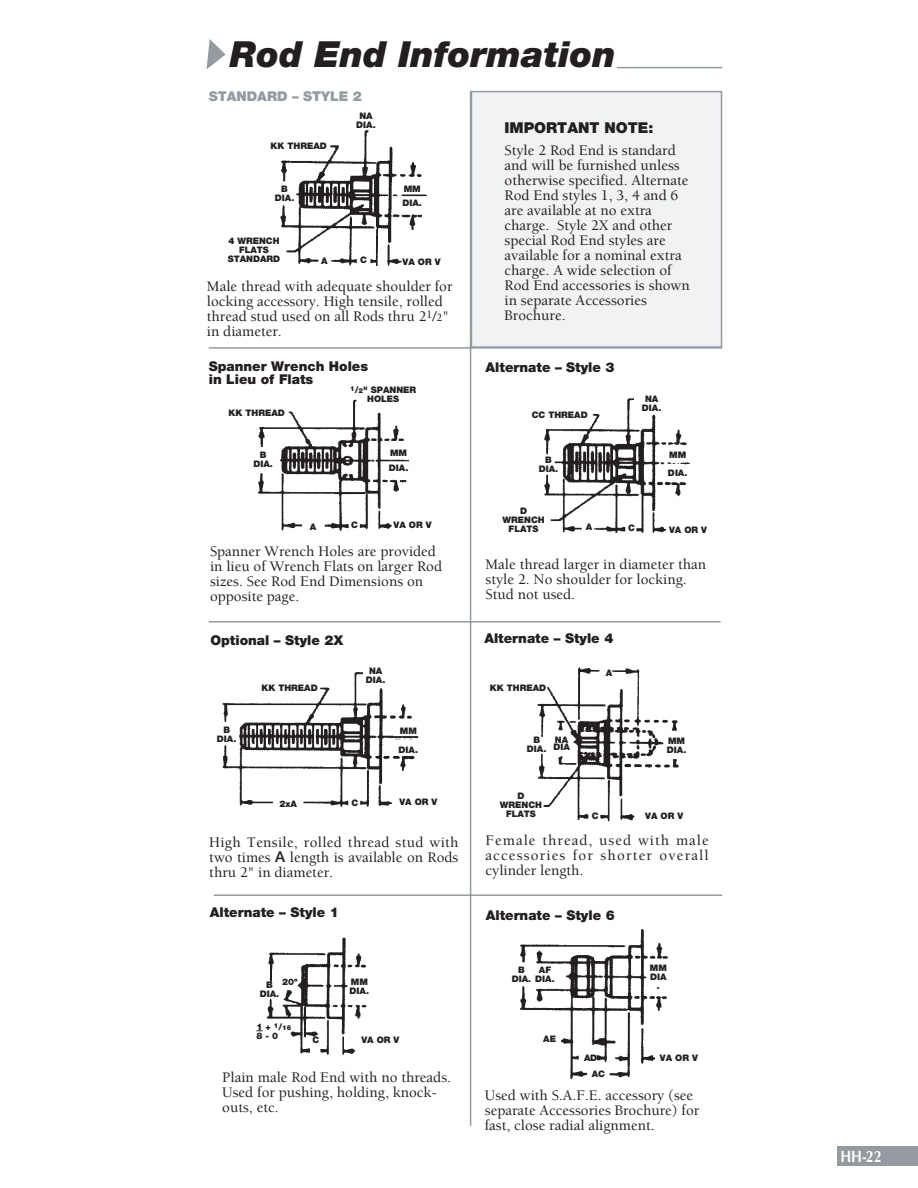
<style>
.page{position:relative;width:918px;height:1188px;background:#fff}
.page>*{position:absolute;margin:0;border:0;box-sizing:border-box;transform-origin:0 0}
.t1{font:italic 900 36px "Helvetica Neue";color:#231f20}
.t2{font:700 16.5px "Optima";color:#fff;scale:.85 1}
.t3{font:500 15px/15px "Berkeley";color:#231f20}
.t4{font:900 15px "Helvetica Neue";color:#231f20}
.t5{font:900 13.5px/13.5px "Helvetica Neue";color:#231f20}
.t6{font:900 13.5px "Helvetica Neue";color:#939ba1}
.t7{font:900 9px/9px "Helvetica Neue";color:#231f20;text-align:center}
.s1{font-size:11.25px}
.s2{font-size:6.75px}
.s3{font-family:"Helvetica Neue"}
</style>
<div class="page">
<hr style="left:617px;top:67px;width:105px;height:1px;background:#939ba1">
<svg style="left:207px;top:39px;width:19px;height:30px"></svg>
<hr style="left:470px;top:91px;width:1px;height:1035px;background:#939ba1">
<hr style="left:209px;top:347px;width:513px;height:2px;background:#939ba1">
<hr style="left:209px;top:621px;width:512px;height:1px;background:#939ba1">
<hr style="left:214px;top:894px;width:508px;height:2px;background:#939ba1">
<img style="left:280px;top:130px;width:147px;height:136px">
<img style="left:257px;top:399px;width:153px;height:132px">
<img style="left:222px;top:672px;width:197px;height:135px">
<img style="left:256px;top:937px;width:111px;height:118px">
<img style="left:544px;top:398px;width:146px;height:135px">
<img style="left:520px;top:928px;width:148px;height:152px">
<div style="left:471px;top:92px;width:251px;height:255px;background:#f1f2f3"></div>
<div style="left:471px;top:91px;width:251px;height:257px;border:2px solid #939ba1"></div>
<img style="left:537px;top:667px;width:142px;height:155px">
<div style="left:837px;top:1146px;width:81px;height:20px;background:#939ba1"></div>
<h1 class="t1" style="left:230px;top:42px;width:387px">Rod End Information</h1>
<p class="t6" style="left:209px;top:91px;width:155px">STANDARD – STYLE 2</p>
<p class="t7" style="left:271px;top:143px;width:58px">KK THREAD</p>
<p class="t7" style="left:275px;top:185px;width:21px">B<br>DIA.</p>
<p class="t7" style="left:356px;top:112px;width:21px">NA<br>DIA.</p>
<p class="t7" style="left:228px;top:237px;width:54px">4 WRENCH<br>FLATS<br>STANDARD</p>
<p class="t7" style="left:321px;top:257px;width:8px">A</p>
<p class="t7" style="left:360px;top:256px;width:8px">C</p>
<p class="t7" style="left:402px;top:183px;width:21px;line-height:13.5px;text-align:left">MM<br>DIA.</p>
<p class="t7" style="left:403px;top:258px;width:40px">VA OR V</p>
<p class="t3" style="left:207px;top:280px;width:247px">Male thread with adequate shoulder for locking accessory. High tensile, rolled thread stud used on all Rods thru 2<sup>1</sup>/<span class="s1">2</span>" in diameter.</p>
<p class="t4" style="left:505px;top:122px;width:150px">IMPORTANT NOTE:</p>
<p class="t3" style="left:505px;top:144px;width:187px">Style 2 Rod End is standard and will be furnished unless otherwise specified. Alternate<br>Rod End styles 1, 3, 4 and 6 are available at no extra charge. Style 2X and other special Rod End styles are available for a nominal extra charge. A wide selection of<br>Rod End accessories is shown in separate Accessories<br>Brochure.</p>
<p class="t5" style="left:209px;top:360px;width:161px">Spanner Wrench Holes in Lieu of Flats</p>
<p class="t5" style="left:486px;top:361px;width:131px">Alternate – Style 3</p>
<p class="t7" style="left:350px;top:386px;width:68px"><sup>1</sup>/<span class="s2">2</span>" SPANNER<br>HOLES</p>
<p class="t7" style="left:229px;top:409px;width:58px">KK THREAD</p>
<p class="t7" style="left:532px;top:411px;width:58px">CC THREAD</p>
<p class="t7" style="left:389px;top:446px;width:21px;line-height:15px;text-align:left">MM<br>DIA.</p>
<p class="t7" style="left:253px;top:451px;width:21px">B<br>DIA.</p>
<p class="t7" style="left:539px;top:456px;width:21px">B<br>DIA.</p>
<p class="t7" style="left:642px;top:395px;width:21px">NA<br>DIA.</p>
<p class="t7" style="left:668px;top:447px;width:21px;line-height:18px;text-align:left">MM<br>DIA.</p>
<p class="t7" style="left:503px;top:507px;width:44px">D<br>WRENCH<br>FLATS</p>
<p class="t7" style="left:394px;top:521px;width:40px">VA OR V</p>
<p class="t7" style="left:351px;top:521px;width:8px">C</p>
<p class="t7" style="left:628px;top:524px;width:8px">C</p>
<p class="t7" style="left:310px;top:523px;width:8px">A</p>
<p class="t7" style="left:586px;top:523px;width:8px">A</p>
<p class="t7" style="left:669px;top:526px;width:40px">VA OR V</p>
<p class="t3" style="left:210px;top:545px;width:234px">Spanner Wrench Holes are provided in lieu of Wrench Flats on larger Rod sizes. See Rod End Dimensions on opposite page.</p>
<p class="t3" style="left:486px;top:558px;width:222px">Male thread larger in diameter than style 2. No shoulder for locking.<br>Stud not used.</p>
<p class="t5" style="left:210px;top:635px;width:135px">Optional – Style 2X</p>
<p class="t5" style="left:484px;top:633px;width:131px">Alternate – Style 4</p>
<p class="t7" style="left:217px;top:726px;width:21px">B<br>DIA.</p>
<p class="t7" style="left:366px;top:667px;width:21px">NA<br>DIA.</p>
<p class="t7" style="left:261px;top:684px;width:58px">KK THREAD</p>
<p class="t7" style="left:490px;top:684px;width:58px">KK THREAD</p>
<p class="t7" style="left:606px;top:669px;width:8px">A</p>
<p class="t7" style="left:279px;top:800px;width:19px">2xA</p>
<p class="t7" style="left:351px;top:799px;width:8px">C</p>
<p class="t7" style="left:399px;top:721px;width:21px;line-height:19.5px;text-align:left">MM<br>DIA.</p>
<p class="t7" style="left:667px;top:737px;width:21px;text-align:left">MM<br>DIA.</p>
<p class="t7" style="left:553px;top:737px;width:18px;line-height:7.5px">NA<br>DIA .</p>
<p class="t7" style="left:527px;top:736px;width:21px">B<br>DIA.</p>
<p class="t7" style="left:399px;top:798px;width:40px">VA OR V</p>
<p class="t7" style="left:500px;top:792px;width:44px">D<br>WRENCH<br>FLATS</p>
<p class="t7" style="left:592px;top:812px;width:8px">C</p>
<p class="t7" style="left:645px;top:813px;width:40px">VA OR V</p>
<p class="t3" style="left:209px;top:836px;width:251px;text-align:justify">High Tensile, rolled thread stud with two times <span class="s3">A</span> length is available on Rods thru 2" in diameter.</p>
<p class="t5" style="left:210px;top:907px;width:131px">Alternate – Style 1</p>
<p class="t7" style="left:282px;top:978px;width:17px">20º</p>
<p class="t7" style="left:256px;top:1023px;width:36px;text-align:left">1 + <sup>1</sup>/<span class="s2">16<br></span>8 - 0</p>
<p class="t7" style="left:260px;top:981px;width:21px">B<br>DIA.</p>
<p class="t7" style="left:312px;top:1036px;width:8px">C</p>
<p class="t7" style="left:350px;top:978px;width:21px;text-align:left">MM<br>DIA.</p>
<p class="t7" style="left:361px;top:1037px;width:40px">VA OR V</p>
<p class="t3" style="left:222px;top:1071px;width:230px">Plain male Rod End with no threads.<br>Used for pushing, holding, knock&shy;outs, etc.</p>
<p class="t3" style="left:486px;top:834px;width:225px;text-align:justify">Female thread, used with male accessories for shorter overall cylinder length.</p>
<p class="t5" style="left:486px;top:910px;width:131px">Alternate – Style 6</p>
<p class="t7" style="left:512px;top:966px;width:21px">B<br>DIA.</p>
<p class="t7" style="left:535px;top:967px;width:21px">AF<br>DIA.</p>
<p class="t7" style="left:543px;top:1035px;width:14px">AE</p>
<p class="t7" style="left:592px;top:1051px;width:15px;line-height:16.2px;text-align:left;text-indent:-8px">AD<br>AC</p>
<p class="t7" style="left:650px;top:964px;width:18px">MM<br>DIA .</p>
<p class="t7" style="left:660px;top:1054px;width:40px">VA OR V</p>
<p class="t3" style="left:485px;top:1089px;width:216px">Used with S.A.F.E. accessory (see separate Accessories Brochure) for fast, close radial alignment.</p>
<p class="t2" style="left:841px;top:1149px;width:50px">HH-22</p>
</div>
